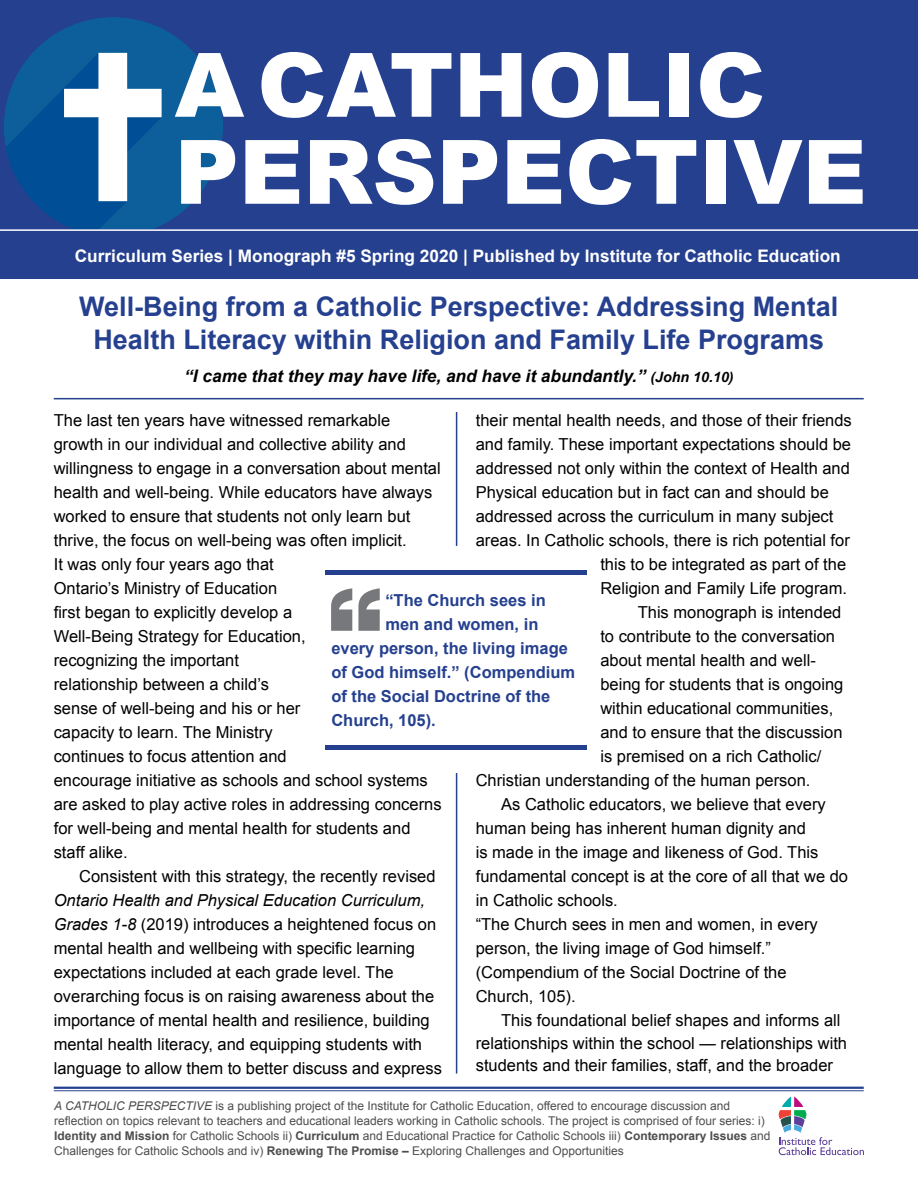
<style>
.page{position:relative;width:918px;height:1188px;background:#fff}
.page>*{position:absolute;margin:0;border:0;box-sizing:border-box;transform-origin:0 0}
.t1{font:700 153px "Myanmar Sangam MN";color:#77787b}
.t2{font:900 88.95px/87px "Arial";color:#fff}
.t3{font:700 27px/33px "Arial";color:#25408f;text-align:center}
.t4{font:700 17.25px "Arial";color:#fff}
.t5{font:italic 700 17.25px "Arial";color:#000}
.t6{font:16.5px/24px "Arial";color:#000}
.t7{font:700 16.5px "Arial";color:#25408f}
.t8{font:12px/15px "Arial";color:#4d4d4f}
.s1{font-size:14.25px}
.s2{font-style:italic}
.s3{font-weight:700}
</style>
<div class="page">
<div style="left:0;top:0;width:918px;height:230px;background:#25408f"></div>
<div style="left:4px;top:17px;width:219px;height:219px;background:#0c5f9a;border-radius:50%"></div>
<svg style="left:4px;top:53px;width:158px;height:176px"></svg>
<hr style="left:54px;top:1087px;width:810px;height:2px;background:#25408f">
<hr style="left:54px;top:1090px;width:810px;height:1px;background:#25408f">
<div style="left:0;top:230px;width:918px;height:49px;background:#25408f"></div>
<hr style="left:0;top:229px;width:918px;height:2px;background:#fff">
<svg style="left:779px;top:1097px;width:85px;height:58px"></svg>
<hr style="left:456px;top:412px;width:1px;height:134px;background:#25408f">
<hr style="left:456px;top:773px;width:1px;height:301px;background:#25408f">
<hr style="left:54px;top:398px;width:810px;height:1px;background:#25408f">
<div style="left:326px;top:570px;width:261px;height:5px;background:#25408f"></div>
<div style="left:326px;top:745px;width:261px;height:5px;background:#25408f"></div>
<h2 class="t2" style="left:175px;top:39px;width:693px">A CATHOLIC<br>PERSPECTIVE</h2>
<p class="t4" style="left:75px;top:244px;width:767px">Curriculum Series | Monograph #5 Spring 2020 | Published by Institute for Catholic Education</p>
<h3 class="t3" style="left:79px;top:291px;width:761px">Well-Being from a Catholic Perspective: Addressing Mental<br>Health Literacy within Religion and Family Life Programs</h3>
<p class="t5" style="left:184px;top:365px;width:551px">“I came that they may have life, and have it abundantly.” <span class="s1">(John 10.10)</span></p>
<p class="t6" style="left:54px;top:408px;width:389px">The last ten years have witnessed remarkable growth in our individual and collective ability and willingness to engage in a conversation about mental health and well-being. While educators have always worked to ensure that students not only learn but thrive, the focus on well-being was often implicit.<br>It was only four years ago that<br>Ontario’s Ministry of Education<br>first began to explicitly develop a<br>Well-Being Strategy for Education,<br>recognizing the important<br>relationship between a child’s<br>sense of well-being and his or her<br>capacity to learn. The Ministry<br>continues to focus attention and<br>encourage initiative as schools and school systems are asked to play active roles in addressing concerns for well-being and mental health for students and staff alike.</p>
<p class="t6" style="left:79px;top:865px;width:358px">Consistent with this strategy, the recently revised</p>
<p class="t6" style="left:54px;top:889px;width:390px"><span class="s2">Ontario Health and Physical Education Curriculum, Grades 1-8</span> (2019) introduces a heightened focus on mental health and wellbeing with specific learning expectations included at each grade level. The overarching focus is on raising awareness about the importance of mental health and resilience, building mental health literacy, and equipping students with language to allow them to better discuss and express</p>
<p class="t6" style="left:476px;top:409px;width:378px">their mental health needs, and those of their friends</p>
<p class="t6" style="left:476px;top:433px;width:377px">and family. These important expectations should be</p>
<p class="t6" style="left:476px;top:457px;width:376px">addressed not only within the context of Health and</p>
<p class="t6" style="left:476px;top:481px;width:355px">Physical education but in fact can and should be</p>
<p class="t6" style="left:476px;top:505px;width:359px">addressed across the curriculum in many subject</p>
<p class="t6" style="left:476px;top:529px;width:376px">areas. In Catholic schools, there is rich potential for</p>
<p class="t6" style="left:600px;top:553px;width:247px">this to be integrated as part of the</p>
<p class="t6" style="left:600px;top:577px;width:248px">Religion and Family Life program.</p>
<p class="t6" style="left:638px;top:601px;width:205px">This monograph is intended</p>
<p class="t6" style="left:600px;top:625px;width:236px">to contribute to the conversation</p>
<p class="t6" style="left:600px;top:649px;width:217px">about mental health and well-</p>
<p class="t6" style="left:600px;top:673px;width:245px">being for students that is ongoing</p>
<p class="t6" style="left:600px;top:697px;width:234px">within educational communities,</p>
<p class="t6" style="left:600px;top:721px;width:244px">and to ensure that the discussion</p>
<p class="t6" style="left:600px;top:745px;width:222px">is premised on a rich Catholic/</p>
<p class="t6" style="left:476px;top:769px;width:336px">Christian understanding of the human person.</p>
<p class="t6" style="left:501px;top:793px;width:326px">As Catholic educators, we believe that every</p>
<p class="t6" style="left:476px;top:817px;width:332px">human being has inherent human dignity and</p>
<p class="t6" style="left:476px;top:841px;width:344px">is made in the image and likeness of God. This</p>
<p class="t6" style="left:476px;top:865px;width:374px">fundamental concept is at the core of all that we do</p>
<p class="t6" style="left:476px;top:889px;width:144px">in Catholic schools.</p>
<p class="t6" style="left:476px;top:913px;width:344px">“The Church sees in men and women, in every</p>
<p class="t6" style="left:476px;top:937px;width:297px">person, the living image of God himself.”</p>
<p class="t6" style="left:476px;top:961px;width:312px">(Compendium of the Social Doctrine of the</p>
<p class="t6" style="left:476px;top:985px;width:101px">Church, 105).</p>
<p class="t6" style="left:501px;top:1009px;width:341px">This foundational belief shapes and informs all</p>
<p class="t6" style="left:476px;top:1032px;width:373px;line-height:22.5px">relationships within the school — relationships with students and their families, staff, and the broader</p>
<h1 class="t1" style="left:329px;top:553px;width:55px">“</h1>
<p class="t7" style="left:385px;top:590px;width:162px">“The Church sees in</p>
<p class="t7" style="left:385px;top:614px;width:155px">men and women, in</p>
<p class="t7" style="left:331px;top:638px;width:238px">every person, the living image</p>
<p class="t7" style="left:331px;top:662px;width:245px">of God himself.” (Compendium</p>
<p class="t7" style="left:331px;top:686px;width:221px">of the Social Doctrine of the</p>
<p class="t7" style="left:331px;top:710px;width:106px">Church, 105).</p>
<p class="t8" style="left:54px;top:1099px;width:718px"><span class="s2">A CATHOLIC PERSPECTIVE</span> is a publishing project of the Institute for Catholic Education, offered to encourage discussion and reflection on topics relevant to teachers and educational leaders working in Catholic schools. The project is comprised of four series: i)<br><span class="s3">Identity and Mission</span> for Catholic Schools ii) <span class="s3">Curriculum</span> and Educational Practice for Catholic Schools iii) <span class="s3">Contemporary Issues</span> and Challenges for Catholic Schools and iv) <span class="s3">Renewing The Promise –</span> Exploring Challenges and Opportunities</p>
</div>
